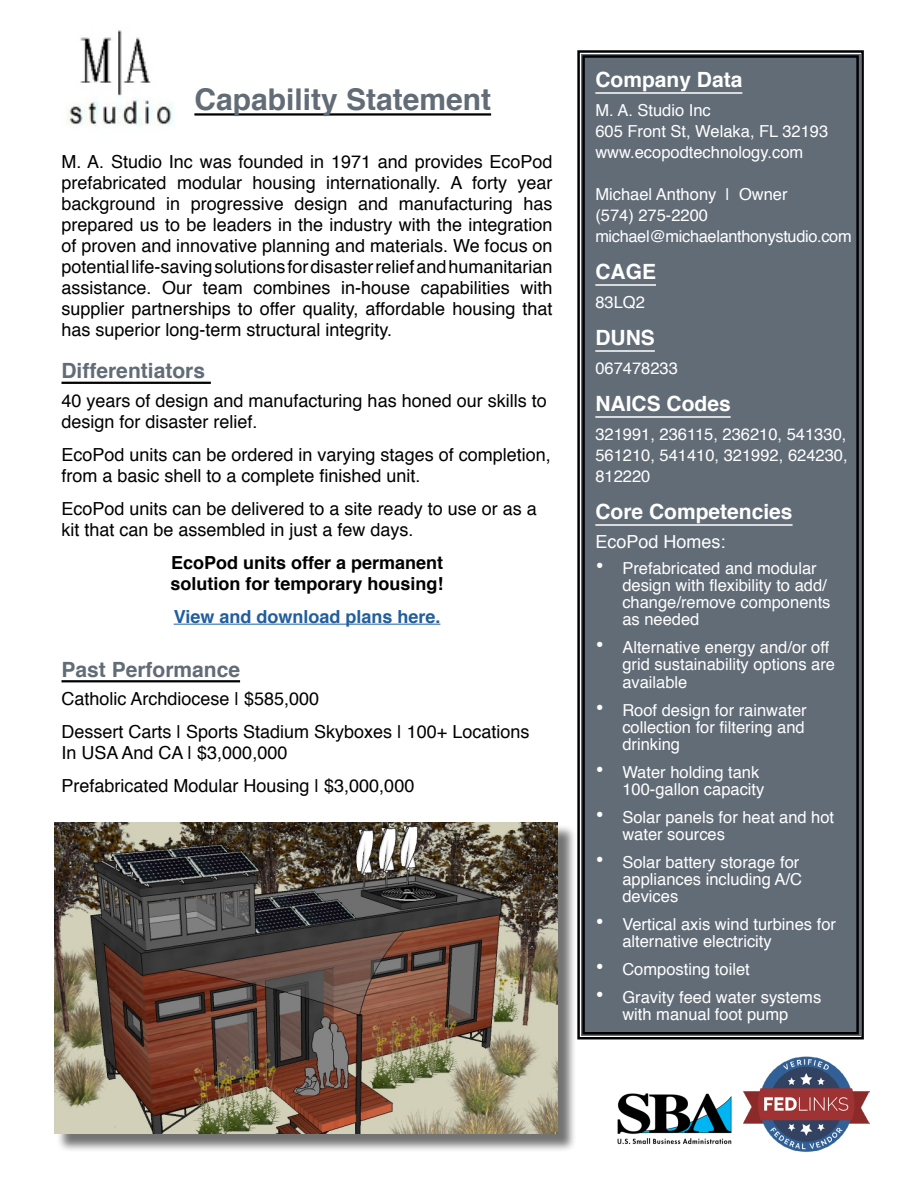
<style>
.page{position:relative;width:918px;height:1188px;background:#fff}
.page>*{position:absolute;margin:0;border:0;box-sizing:border-box;transform-origin:0 0}
.t1{font:700 30px "Helvetica";color:#626c77}
.t2{font:700 21px "Helvetica";color:#fff}
.t3{font:700 21px "Helvetica";color:#626c77}
.t4{font:18px/21px "Helvetica";color:#000}
.t5{font:700 18px/21px "Helvetica";color:#000}
.t6{font:700 18px "Helvetica";color:#215e9e}
.t7{font:18px "Helvetica";color:#fff}
.t8{font:16.5px/17.2px "Helvetica";color:#fff}
.t9{font:16.35px "Helvetica";letter-spacing:-.02em;color:#fff}
.s1{font-size:24px}
</style>
<div class="page">
<hr style="left:62px;top:382px;width:149px;height:2px;background:#000">
<hr style="left:174px;top:624px;width:266px;height:1px;background:#215e9e">
<hr style="left:62px;top:680px;width:178px;height:2px;background:#000">
<hr style="left:194px;top:113px;width:297px;height:3px;background:#000">
<div style="left:56px;top:825px;width:521px;height:328px;background:#000;opacity:.55"></div>
<img style="left:54px;top:822px;width:504px;height:312px">
<div style="left:576px;top:50px;width:288px;height:991px;background:#626c77"></div>
<div style="left:582px;top:55px;width:277px;height:979px;border:2px solid #000"></div>
<img style="left:743px;top:1056px;width:127px;height:96px">
<img style="left:617px;top:1093px;width:115px;height:52px">
<img style="left:67px;top:30px;width:107px;height:97px">
<h1 class="t1" style="left:194px;top:75px;width:298px">Capability Statement</h1>
<p class="t4" style="left:62px;top:152px;width:493px;text-align:justify">M. A. Studio Inc was founded in 1971 and provides EcoPod prefabricated modular housing internationally. A forty year background in progressive design and manufacturing has prepared us to be leaders in the industry with the integration of proven and innovative planning and materials. We focus on potential life-saving solutions for disaster relief and humanitarian assistance. Our team combines in-house capabilities with supplier partnerships to offer quality, affordable housing that has superior long-term structural integrity.</p>
<p class="t3" style="left:62px;top:354px;width:145px">Differentiators</p>
<p class="t4" style="left:62px;top:391px;width:487px">40 years of design and manufacturing has honed our skills to design for disaster relief.</p>
<p class="t4" style="left:62px;top:445px;width:491px">EcoPod units can be ordered in varying stages of completion, from a basic shell to a complete finished unit.</p>
<p class="t4" style="left:62px;top:499px;width:477px">EcoPod units can be delivered to a site ready to use or as a kit that can be assembled in just a few days.</p>
<p class="t5" style="left:171px;top:552px;width:275px">EcoPod units offer a permanent solution for temporary housing!</p>
<p class="t6" style="left:174px;top:602px;width:268px">View and download plans here.</p>
<p class="t3" style="left:62px;top:652px;width:180px">Past Performance</p>
<p class="t4" style="left:62px;top:683px;width:470px;line-height:33px">Catholic Archdiocese | $585,000<br>Dessert Carts | Sports Stadium Skyboxes | 100+ Locations</p>
<p class="t4" style="left:62px;top:737px;width:354px;line-height:33px">In USA And CA | $3,000,000<br>Prefabricated Modular Housing | $3,000,000</p>
<p class="t2" style="left:595px;top:63px;width:149px">Company Data</p>
<p class="t8" style="left:595px;top:100px;width:234px;line-height:21px">M. A. Studio Inc<br>605 Front St, Welaka, FL 32193 www.ecopodtechnology.com</p>
<p class="t8" style="left:595px;top:184px;width:194px;line-height:21px">Michael Anthony | Owner (574) 275-2200</p>
<p class="t9" style="left:595px;top:223px;width:258px">michael@michaelanthonystudio.com</p>
<p class="t2" style="left:595px;top:255px;width:62px">CAGE</p>
<p class="t8" style="left:595px;top:294px;width:51px">83LQ2</p>
<p class="t2" style="left:595px;top:321px;width:61px">DUNS</p>
<p class="t8" style="left:595px;top:360px;width:84px">067478233</p>
<p class="t2" style="left:595px;top:387px;width:137px">NAICS Codes</p>
<p class="t8" style="left:595px;top:424px;width:254px;line-height:21px;text-align:justify">321991, 236115, 236210, 541330, 561210, 541410, 321992, 624230, 812220</p>
<p class="t2" style="left:595px;top:495px;width:199px">Core Competencies</p>
<p class="t7" style="left:595px;top:527px;width:132px">EcoPod Homes:</p>
<p class="t8" style="left:622px;top:560px;width:210px;text-indent:-27px"><span class="s1">•</span> Prefabricated and modular design with flexibility to add/ change/remove components as needed</p>
<p class="t8" style="left:622px;top:639px;width:214px;text-indent:-27px"><span class="s1">•</span> Alternative energy and/or off grid sustainability options are available</p>
<p class="t8" style="left:622px;top:702px;width:186px;text-align:justify;text-indent:-27px"><span class="s1">•</span> Roof design for rainwater collection for filtering and drinking</p>
<p class="t8" style="left:622px;top:764px;width:144px;text-indent:-27px"><span class="s1">•</span> Water holding tank<br>100-gallon capacity</p>
<p class="t8" style="left:622px;top:809px;width:213px;text-indent:-27px"><span class="s1">•</span> Solar panels for heat and hot water sources</p>
<p class="t8" style="left:622px;top:854px;width:181px;text-indent:-27px"><span class="s1">•</span> Solar battery storage for appliances including A/C devices</p>
<p class="t8" style="left:622px;top:916px;width:215px;text-indent:-27px"><span class="s1">•</span> Vertical axis wind turbines for alternative electricity</p>
<p class="t8" style="left:595px;top:961px;width:156px"><span class="s1">•</span> Composting toilet</p>
<p class="t8" style="left:595px;top:989px;width:227px;text-align:center"><span class="s1">•</span> Gravity feed water systems with manual foot pump</p>
</div>
